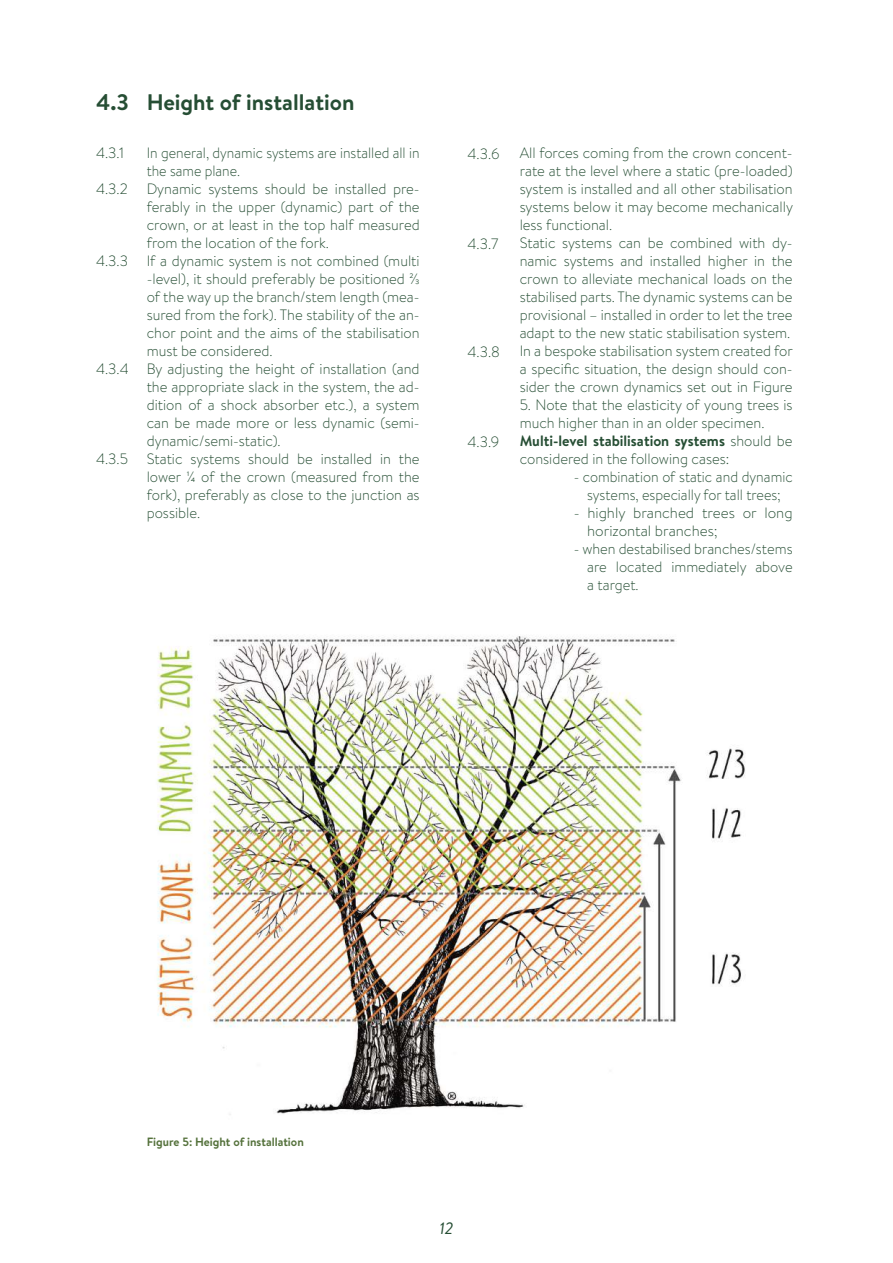
<style>
.page{position:relative;width:893px;height:1263px;background:#fff}
.page>*{position:absolute;margin:0;border:0;box-sizing:border-box;transform-origin:0 0}
.t1{font:700 22.5px "Brandon Text";color:#264e34}
.t2{font:italic 16.5px "Brandon Text";color:#264e34}
.t3{font:300 15px/18px "Brandon Text";color:#264e34}
.t4{font:300 15px/18px "Brandon Text";color:#264e34;scale:.93 1}
.t5{font:300 15px/18px "Brandon Text";color:#264e34;text-align:justify;scale:.96 1}
.t6{font:300 15px/18px "Brandon Text";color:#264e34;text-align:center;scale:.94 1}
.t7{font:700 12px "Brandon Text";color:#55723c}
.s1{font-weight:700}
</style>
<div class="page">
<img style="left:157px;top:636px;width:588px;height:479px">
<h1 class="t1" style="left:96px;top:86px;width:260px">4.3 Height of installation</h1>
<p class="t4" style="left:147px;top:143px;width:295px">In general, dynamic systems are installed all in the same plane.<br>Dynamic systems should be installed pre&shy;ferably in the upper (dynamic) part of the crown, or at least in the top half measured from the location of the fork.<br>If a dynamic system is not combined (multi -level), it should preferably be positioned ⅔ of the way up the branch/stem length (mea&shy;sured from the fork). The stability of the an&shy;chor point and the aims of the stabilisation must be considered.<br>By adjusting the height of installation (and the appropriate slack in the system, the ad&shy;dition of a shock absorber etc.), a system can be made more or less dynamic (semi&shy;dynamic/semi-static).<br>Static systems should be installed in the lower ¼ of the crown (measured from the fork), preferably as close to the junction as possible.</p>
<p class="t3" style="left:96px;top:143px;width:30px">4.3.1</p>
<p class="t3" style="left:96px;top:179px;width:33px">4.3.2</p>
<p class="t3" style="left:96px;top:251px;width:33px">4.3.3</p>
<p class="t3" style="left:96px;top:359px;width:34px">4.3.4</p>
<p class="t3" style="left:96px;top:449px;width:33px">4.3.5</p>
<p class="t3" style="left:468px;top:144px;width:34px">4.3.6</p>
<p class="t3" style="left:468px;top:234px;width:32px">4.3.7</p>
<p class="t3" style="left:468px;top:342px;width:34px">4.3.8</p>
<p class="t3" style="left:468px;top:432px;width:33px">4.3.9</p>
<p class="t3" style="left:520px;top:143px;width:275px">All forces coming from the crown concent&shy;rate at the level where a static (pre-loaded) system is installed and all other stabilisation systems below it may become mechanically less functional.<br>Static systems can be combined with dy&shy;namic systems and installed higher in the crown to alleviate mechanical loads on the stabilised parts. The dynamic systems can be provisional – installed in order to let the tree adapt to the new static stabilisation system.<br>In a bespoke stabilisation system created for a specific situation, the design should con&shy;sider the crown dynamics set out in Figure</p>
<p class="t3" style="left:520px;top:395px;width:274px">5. Note that the elasticity of young trees is much higher than in an older specimen.<br><span class="s1">Multi-level stabilisation systems</span> should be considered in the following cases:</p>
<p class="t6" style="left:574px;top:467px;width:234px">- combination of static and dynamic systems, especially for tall trees;</p>
<p class="t3" style="left:587px;top:503px;width:207px;text-indent:-14px">- highly branched trees or long horizontal branches;</p>
<p class="t5" style="left:587px;top:539px;width:215px;text-indent:-14px">- when destabilised branches/stems are located immediately above a target.</p>
<p class="t7" style="left:147px;top:1134px;width:159px">Figure 5: Height of installation</p>
<p class="t2" style="left:439px;top:1217px;width:15px">12</p>
</div>
